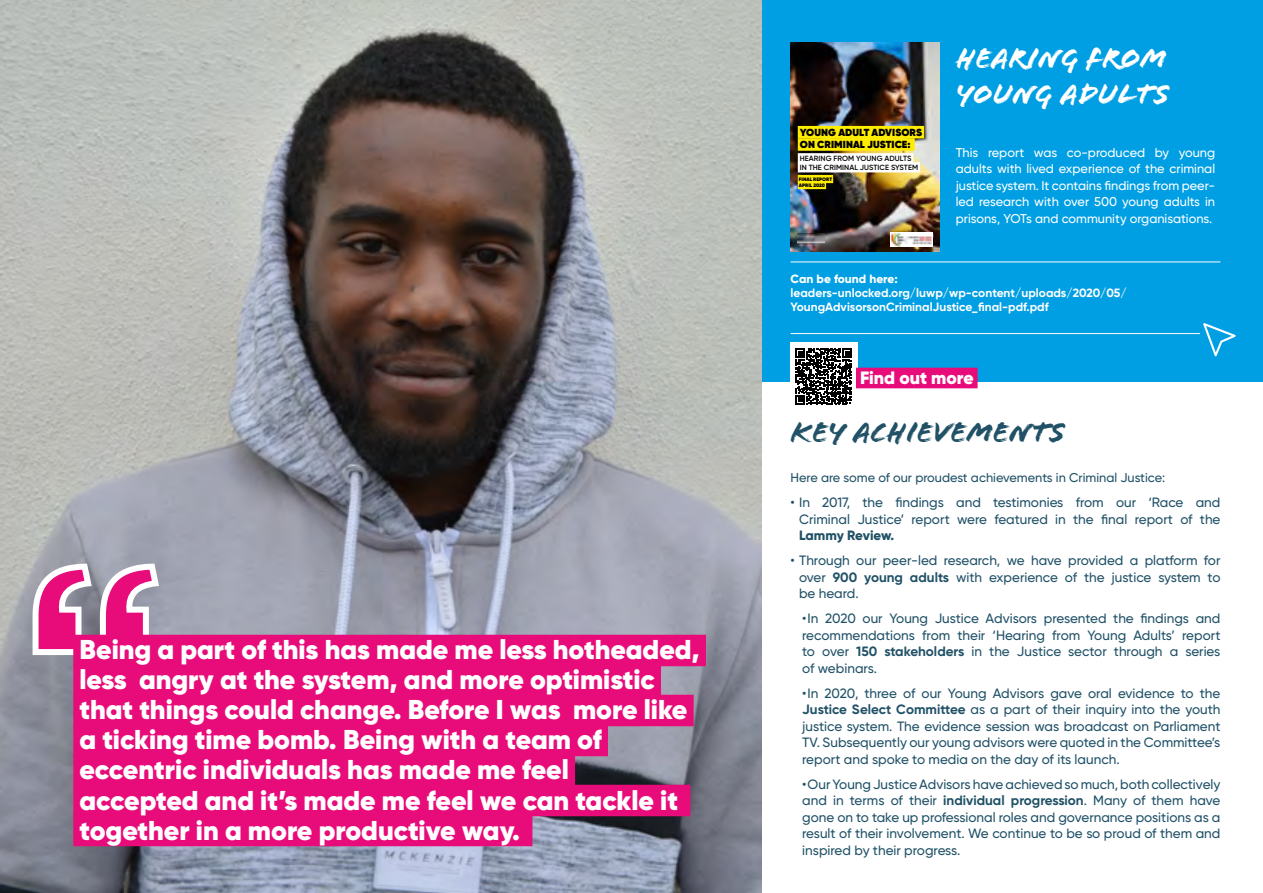
<style>
.page{position:relative;width:1263px;height:893px;background:#fff}
.page>*{position:absolute;margin:0;border:0;box-sizing:border-box;transform-origin:0 0}
.t1{font:30px/36px "Flood Std";color:#fff}
.t2{font:30px "Flood Std";color:#205167}
.t3{font:900 27.15px/30px "Gilroy";color:#fff}
.t4{font:900 17.85px "Gilroy";color:#fff}
.t5{font:500 13.5px/16.5px "Gilroy";color:#205167;text-align:justify}
.t6{font:800 13.5px "Gilroy";letter-spacing:-.005em;color:#205167}
.t7{font:500 12.75px/16.5px "Gilroy";color:#fff;text-align:justify}
.t8{font:500 12.75px "Gilroy";color:#205167}
.t9{font:700 12px/14.4px "Gilroy";color:#fff}
.t10{font:800 12px "Gilroy";color:#fff}
.t11{font:800 10.2px/12.3px "Gilroy";letter-spacing:.01em;color:#000}
.t12{font:600 7.5px/9px "Gilroy";letter-spacing:.01em;color:#000}
.t13{font:800 4.95px/6px "Gilroy";letter-spacing:.01em;color:#000}
.s1{font-weight:700}
</style>
<div class="page">
<div style="left:761px;top:0;width:502px;height:382px;background:#009fe3"></div>
<img style="left:0;top:0;width:761px;height:893px">
<img style="left:790px;top:43px;width:149px;height:209px">
<div style="left:798px;top:126px;width:126px;height:12px;background:#ffed00"></div>
<div style="left:798px;top:138px;width:117px;height:13px;background:#ffed00"></div>
<div style="left:798px;top:153px;width:115px;height:10px;background:#fff"></div>
<div style="left:798px;top:162px;width:122px;height:10px;background:#fff"></div>
<div style="left:798px;top:175px;width:35px;height:8px;background:#ffed00"></div>
<div style="left:798px;top:181px;width:28px;height:8px;background:#ffed00"></div>
<img style="left:798px;top:233px;width:26px;height:13px">
<img style="left:890px;top:232px;width:42px;height:15px">
<hr style="left:790px;top:262px;width:430px;height:1px;background:#fff">
<hr style="left:790px;top:333px;width:430px;height:1px;background:#fff">
<div style="left:1200px;top:300px;width:39px;height:42px;background:#009fe3"></div>
<svg style="left:1203px;top:323px;width:33px;height:33px"></svg>
<svg style="left:30px;top:561px;width:133px;height:97px"></svg>
<div style="left:73px;top:635px;width:633px;height:31px;background:#e80c7a"></div>
<div style="left:73px;top:665px;width:588px;height:31px;background:#e80c7a"></div>
<div style="left:73px;top:695px;width:621px;height:31px;background:#e80c7a"></div>
<div style="left:73px;top:725px;width:535px;height:31px;background:#e80c7a"></div>
<div style="left:73px;top:755px;width:502px;height:31px;background:#e80c7a"></div>
<div style="left:73px;top:785px;width:617px;height:31px;background:#e80c7a"></div>
<div style="left:73px;top:815px;width:459px;height:31px;background:#e80c7a"></div>
<div style="left:790px;top:343px;width:68px;height:67px;background:#fff"></div>
<svg style="left:795px;top:348px;width:57px;height:57px"></svg>
<div style="left:856px;top:368px;width:121px;height:20px;background:#e80c7a"></div>
<p class="t3" style="left:79px;top:635px;width:622px">Being a part of this has made me less hotheaded, less angry at the system, and more optimistic that things could change. Before I was more like a ticking time bomb. Being with a team of eccentric individuals has made me feel<br>accepted and it’s made me feel we can tackle it together in a more productive way.</p>
<p class="t11" style="left:800px;top:126px;width:124px">YOUNG ADULT ADVISORS<br>ON CRIMINAL JUSTICE:</p>
<p class="t12" style="left:800px;top:153px;width:120px">HEARING FROM YOUNG ADULTS<br>IN THE CRIMINAL JUSTICE SYSTEM</p>
<p class="t13" style="left:799px;top:176px;width:35px">FINAL REPORT<br>APRIL 2020</p>
<h1 class="t1" style="left:956px;top:41px;width:215px">Hearing from<br>Young Adults</h1>
<p class="t7" style="left:956px;top:144px;width:261px">This report was co-produced by young adults with lived experience of the criminal justice system. It contains findings from peer&shy;led research with over 500 young adults in prisons, YOTs and community organisations.</p>
<p class="t10" style="left:790px;top:271px;width:109px">Can be found here:</p>
<p class="t9" style="left:790px;top:286px;width:338px">leaders-unlocked.org/luwp/wp-content/uploads/2020/05/<br>YoungAdvisorsonCriminalJustice_final-pdf.pdf</p>
<h3 class="t4" style="left:860px;top:366px;width:115px">Find out more</h3>
<h1 class="t2" style="left:790px;top:415px;width:276px">Key achievements</h1>
<p class="t8" style="left:790px;top:470px;width:376px">Here are some of our proudest achievements in Criminal Justice:</p>
<p class="t5" style="left:790px;top:494px;width:431px;text-align:right">• In 2017, the findings and testimonies from our ‘Race and<br>Criminal Justice’ report were featured in the final report of the</p>
<p class="t6" style="left:799px;top:527px;width:97px">Lammy Review.</p>
<p class="t5" style="left:799px;top:552px;width:423px;text-indent:-9px">• Through our peer-led research, we have provided a platform for over <span class="s1">900 young adults</span> with experience of the justice system to be heard.</p>
<p class="t5" style="left:802px;top:610px;width:420px">•In 2020 our Young Justice Advisors presented the findings and recommendations from their ‘Hearing from Young Adults’ report to over <span class="s1">150 stakeholders</span> in the Justice sector through a series of webinars.</p>
<p class="t5" style="left:802px;top:685px;width:420px">•In 2020, three of our Young Advisors gave oral evidence to the <span class="s1">Justice Select Committee</span> as a part of their inquiry into the youth justice system. The evidence session was broadcast on Parliament TV. Subsequently our young advisors were quoted in the Committee’s report and spoke to media on the day of its launch.</p>
<p class="t5" style="left:802px;top:776px;width:420px">•Our Young Justice Advisors have achieved so much, both collectively and in terms of their <span class="s1">individual progression</span>. Many of them have gone on to take up professional roles and governance positions as a result of their involvement. We continue to be so proud of them and inspired by their progress.</p>
</div>
